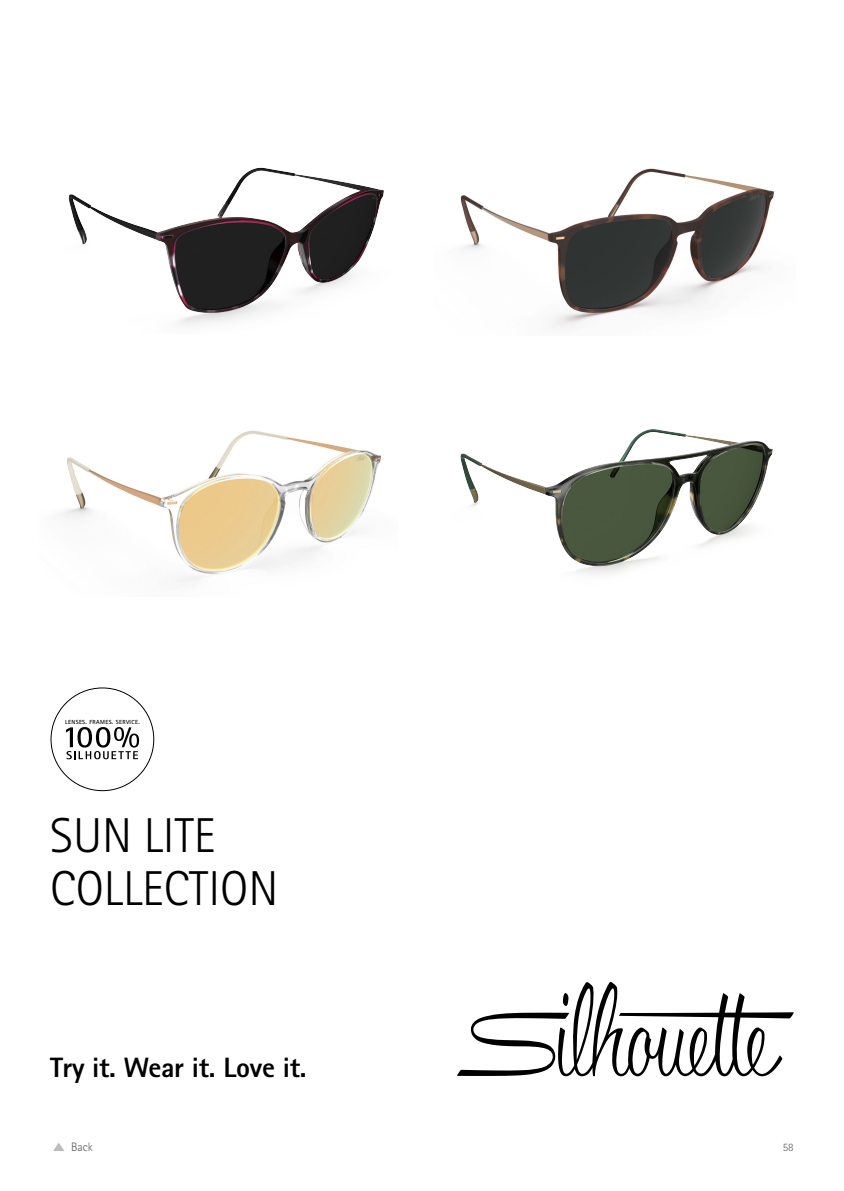
<style>
.page{position:relative;width:844px;height:1191px;background:#fff}
.page>*{position:absolute;margin:0;border:0;box-sizing:border-box;transform-origin:0 0}
.t1{font:300 49px/52.5px "Rotis Sans Serif Pro";color:#000}
.t2{font:800 28px "Rotis Sans Serif Pro";letter-spacing:-.01em;color:#000}
.t3{font:300 12.25px "Rotis Sans Serif Pro";color:#5d5d5d}
.t4{font:300 11.38px "Rotis Sans Serif Pro";color:#5d5d5d}
.t5{font:700 5.95px "Rotis Sans Serif Pro";letter-spacing:.06em;color:#000}
</style>
<div class="page">
<svg style="left:53px;top:1143px;width:11px;height:8px"></svg>
<svg style="left:50px;top:687px;width:104px;height:104px"></svg>
<img style="left:68px;top:167px;width:316px;height:159px">
<img style="left:460px;top:168px;width:314px;height:160px">
<img style="left:59px;top:430px;width:322px;height:153px">
<img style="left:460px;top:429px;width:313px;height:146px">
<svg style="left:457px;top:982px;width:336px;height:94px"></svg>
<p class="t5" style="left:65px;top:718px;width:76px">LENSES. FRAMES. SERVICE.</p>
<h1 class="t1" style="left:50px;top:810px;width:229px">SUN LITE<br>COLLECTION</h1>
<h2 class="t2" style="left:50px;top:1049px;width:258px">Try it. Wear it. Love it.</h2>
<h3 class="t3" style="left:71px;top:1139px;width:23px">Back</h3>
<h3 class="t4" style="left:782px;top:1140px;width:12px">58</h3>
</div>
